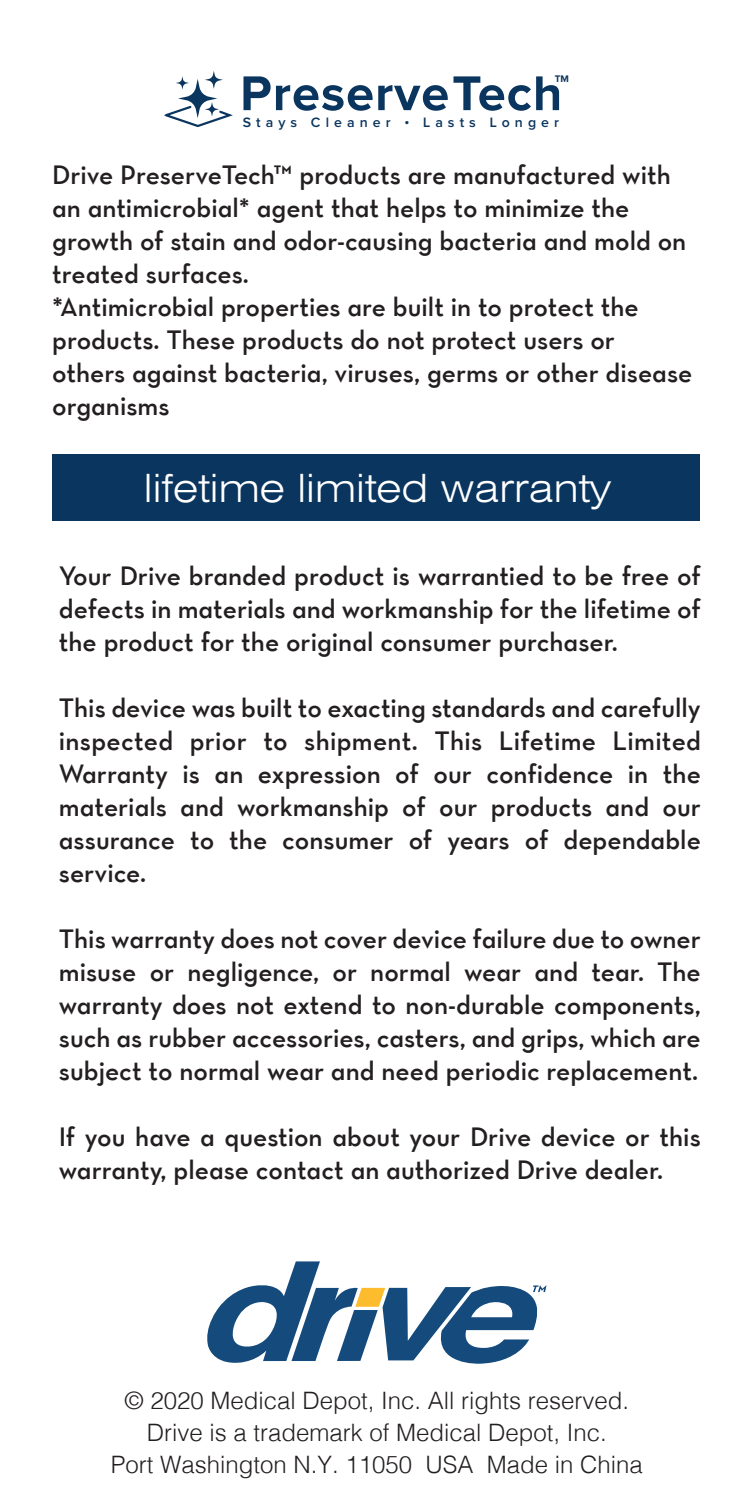
<style>
.page{position:relative;width:756px;height:1512px;background:#fff}
.page>*{position:absolute;margin:0;border:0;box-sizing:border-box;transform-origin:0 0}
.t1{font:700 50.7px "Proxima Nova";letter-spacing:.02em;color:#0a355e}
.t2{font:300 expanded 39px "Swiss 721 BT";color:#fff}
.Copy_of_Normal{font:27px/33px "Neutraface Text TT Demi Alt";color:#231f20}
.t3{font:300 24px "Helvetica";color:#231f20}
.t4{font:600 14.1px "Proxima Nova";letter-spacing:.36em;color:#0a355e}
.t5{font:700 9.9px "Proxima Nova";color:#0a355e}
</style>
<div class="page">
<div style="left:52px;top:454px;width:648px;height:67px;background:#0a355e"></div>
<svg style="left:207px;top:1261px;width:340px;height:103px"></svg>
<svg style="left:164px;top:71px;width:69px;height:56px"></svg>
<p class="t5" style="left:555px;top:75px;width:16px">TM</p>
<p class="t1" style="left:240px;top:70px;width:324px">PreserveTech</p>
<p class="t4" style="left:243px;top:115px;width:318px">Stays Cleaner • Lasts Longer</p>
<p class="Copy_of_Normal" style="left:52px;top:159px;width:636px">Drive PreserveTech™ products are manufactured with an antimicrobial* agent that helps to minimize the growth of stain and odor-causing bacteria and mold on treated surfaces.</p>
<p class="Copy_of_Normal" style="left:52px;top:291px;width:642px">*Antimicrobial properties are built in to protect the products. These products do not protect users or others against bacteria, viruses, germs or other disease organisms</p>
<p class="t2" style="left:144px;top:465px;width:469px">lifetime limited warranty</p>
<p class="Copy_of_Normal" style="left:59px;top:559px;width:644px;text-align:justify">Your Drive branded product is warrantied to be free of defects in materials and workmanship for the lifetime of the product for the original consumer purchaser.</p>
<p class="Copy_of_Normal" style="left:59px;top:691px;width:644px;text-align:justify">This device was built to exacting standards and carefully inspected prior to shipment. This Lifetime Limited Warranty is an expression of our confidence in the materials and workmanship of our products and our assurance to the consumer of years of dependable service.</p>
<p class="Copy_of_Normal" style="left:59px;top:922px;width:644px;text-align:justify">This warranty does not cover device failure due to owner misuse or negligence, or normal wear and tear. The warranty does not extend to non-durable components, such as rubber accessories, casters, and grips, which are subject to normal wear and need periodic replacement.</p>
<p class="Copy_of_Normal" style="left:59px;top:1120px;width:644px">If you have a question about your Drive device or this warranty, please contact an authorized Drive dealer.</p>
<p class="t3" style="left:125px;top:1380px;width:506px">© 2020 Medical Depot, Inc. All rights reserved.</p>
<p class="t3" style="left:147px;top:1412px;width:462px">Drive is a trademark of Medical Depot, Inc.</p>
<p class="t3" style="left:111px;top:1444px;width:534px">Port Washington N.Y. 11050 USA Made in China</p>
</div>
